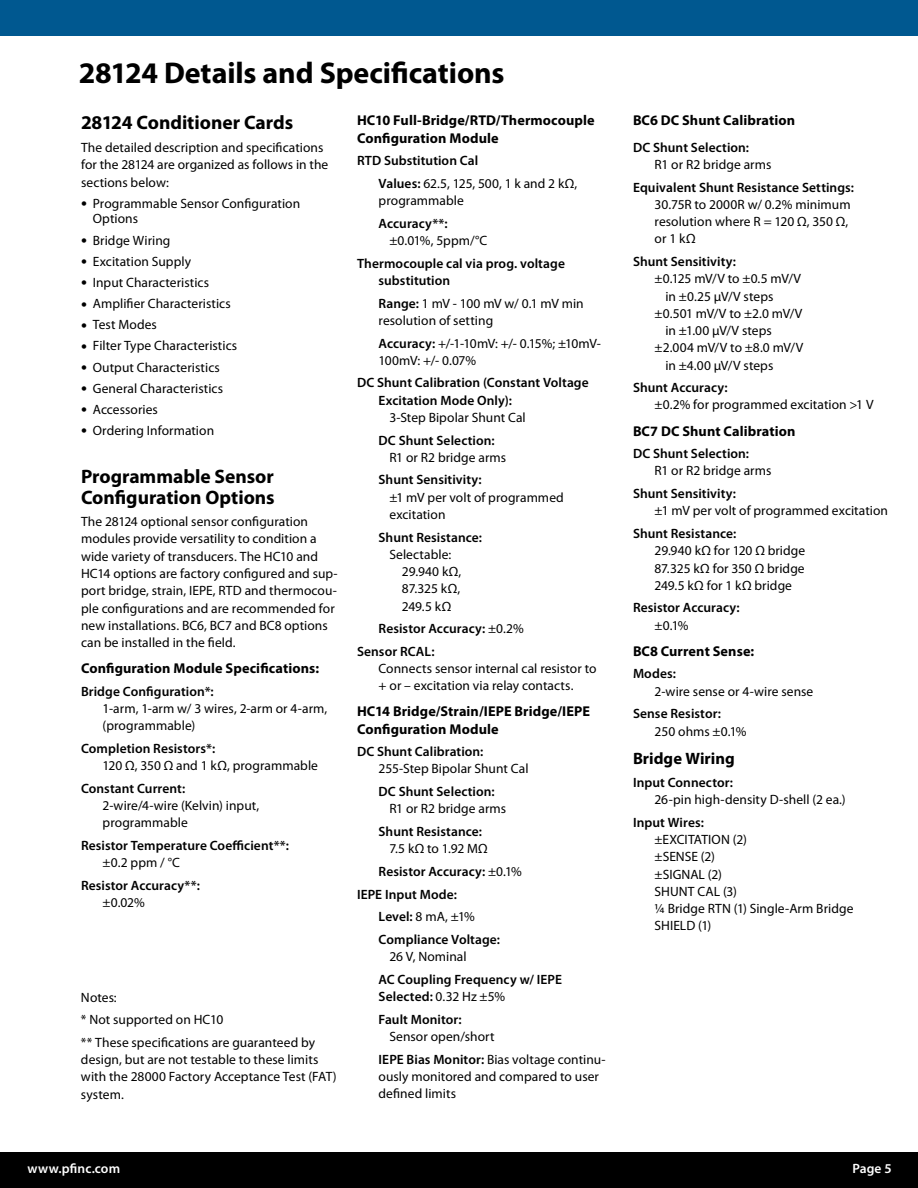
<style>
.page{position:relative;width:918px;height:1188px;background:#fff}
.page>*{position:absolute;margin:0;border:0;box-sizing:border-box;transform-origin:0 0}
.t1{font:700 30px "Myriad Pro";letter-spacing:-.005em;color:#000}
.t2{font:700 19.5px/20.2px "Myriad Pro";color:#000}
.t3{font:700 16.5px "Myriad Pro";color:#000}
.t4{font:700 14.25px/17.1px "Myriad Pro";letter-spacing:.01em;color:#000}
.t5{font:13.5px/17.2px "Myriad Pro";letter-spacing:.005em;color:#000}
.t6{font:600 13.5px/17.2px "Myriad Pro";letter-spacing:.005em;color:#000}
.t7{font:13.5px/17.2px "Myriad Pro";letter-spacing:-.03em;color:#000}
.t8{font:600 13.5px "Myriad Pro";letter-spacing:.005em;color:#fff}
.s1{font-size:21px}
.s2{font-weight:400}
.s3{font-weight:600}
</style>
<div class="page">
<div style="left:0;top:1152px;width:918px;height:36px;background:#000"></div>
<div style="left:0;top:0;width:918px;height:36px;background:#005890"></div>
<h1 class="t1" style="left:79px;top:53px;width:427px">28124 Details and Specifications</h1>
<h2 class="t2" style="left:81px;top:112px;width:214px">28124 Conditioner Cards</h2>
<p class="t5" style="left:81px;top:139px;width:249px">The detailed description and specifications for the 28124 are organized as follows in the sections below:</p>
<p class="t5" style="left:93px;top:195px;width:209px;line-height:15.8px;text-indent:-12px"><span class="s1">•</span> Programmable Sensor Configuration<br>Options</p>
<p class="t5" style="left:81px;top:231px;width:91px"><span class="s1">•</span> Bridge Wiring</p>
<p class="t5" style="left:81px;top:252px;width:112px"><span class="s1">•</span> Excitation Supply</p>
<p class="t5" style="left:81px;top:274px;width:130px"><span class="s1">•</span> Input Characteristics</p>
<p class="t5" style="left:81px;top:295px;width:151px"><span class="s1">•</span> Amplifier Characteristics</p>
<p class="t5" style="left:81px;top:316px;width:77px"><span class="s1">•</span> Test Modes</p>
<p class="t5" style="left:81px;top:337px;width:158px"><span class="s1">•</span> Filter Type Characteristics</p>
<p class="t5" style="left:81px;top:358px;width:140px"><span class="s1">•</span> Output Characteristics</p>
<p class="t5" style="left:81px;top:379px;width:144px"><span class="s1">•</span> General Characteristics</p>
<p class="t5" style="left:81px;top:400px;width:78px"><span class="s1">•</span> Accessories</p>
<p class="t5" style="left:81px;top:422px;width:135px"><span class="s1">•</span> Ordering Information</p>
<h2 class="t2" style="left:81px;top:466px;width:195px">Programmable Sensor<br>Configuration Options</h2>
<p class="t5" style="left:81px;top:513px;width:258px">The 28124 optional sensor configuration modules provide versatility to condition a wide variety of transducers. The HC10 and HC14 options are factory configured and sup&shy;port bridge, strain, IEPE, RTD and thermocou&shy;ple configurations and are recommended for new installations. BC6, BC7 and BC8 options can be installed in the field.</p>
<p class="t4" style="left:81px;top:659px;width:240px">Configuration Module Specifications:</p>
<p class="t6" style="left:81px;top:682px;width:134px">Bridge Configuration*:</p>
<p class="t5" style="left:103px;top:700px;width:226px">1-arm, 1-arm w/ 3 wires, 2-arm or 4-arm, (programmable)</p>
<p class="t6" style="left:81px;top:739px;width:136px">Completion Resistors*:</p>
<p class="t5" style="left:103px;top:757px;width:217px">120 Ω, 350 Ω and 1 kΩ, programmable</p>
<p class="t6" style="left:81px;top:779px;width:106px">Constant Current:</p>
<p class="t5" style="left:103px;top:797px;width:158px">2-wire/4-wire (Kelvin) input, programmable</p>
<p class="t6" style="left:81px;top:836px;width:209px">Resistor Temperature Coefficient**:</p>
<p class="t5" style="left:103px;top:854px;width:79px">±0.2 ppm / °C</p>
<p class="t6" style="left:81px;top:876px;width:120px">Resistor Accuracy**:</p>
<p class="t5" style="left:103px;top:894px;width:44px">±0.02%</p>
<p class="t4" style="left:357px;top:112px;width:239px">HC10 Full-Bridge/RTD/Thermocouple<br>Configuration Module</p>
<p class="t6" style="left:379px;top:149px;width:200px;line-height:22.6px;text-indent:-22px">RTD Substitution Cal<br>Values: <span class="s2">62.5, 125, 500, 1 k and 2 kΩ,</span></p>
<p class="t5" style="left:379px;top:192px;width:87px">programmable</p>
<p class="t6" style="left:379px;top:214px;width:71px">Accuracy**:</p>
<p class="t5" style="left:389px;top:232px;width:100px">±0.01%, 5ppm/°C</p>
<p class="t6" style="left:379px;top:254px;width:188px;text-indent:-22px">Thermocouple cal via prog. voltage substitution</p>
<p class="t5" style="left:379px;top:294px;width:207px"><span class="s3">Range:</span> 1 mV - 100 mV w/ 0.1 mV min resolution of setting</p>
<p class="t7" style="left:379px;top:334px;width:224px"><span class="s3">Accuracy:</span> +/-1-10mV: +/- 0.15%; ±10mV-<br>100mV: +/- 0.07%</p>
<p class="t6" style="left:379px;top:374px;width:212px;text-indent:-22px">DC Shunt Calibration (Constant Voltage<br>Excitation Mode Only):</p>
<p class="t5" style="left:389px;top:409px;width:138px">3-Step Bipolar Shunt Cal</p>
<p class="t6" style="left:379px;top:431px;width:118px">DC Shunt Selection:</p>
<p class="t5" style="left:389px;top:448px;width:118px">R1 or R2 bridge arms</p>
<p class="t6" style="left:379px;top:471px;width:105px">Shunt Sensitivity:</p>
<p class="t5" style="left:389px;top:488px;width:176px">±1 mV per volt of programmed excitation</p>
<p class="t6" style="left:379px;top:528px;width:105px">Shunt Resistance:</p>
<p class="t5" style="left:402px;top:546px;width:61px;text-indent:-13px">Selectable:<br>29.940 kΩ,<br>87.325 kΩ,<br>249.5 kΩ</p>
<p class="t6" style="left:357px;top:617px;width:168px;line-height:22.6px;text-indent:22px">Resistor Accuracy: <span class="s2">±0.2%<br></span>Sensor RCAL:</p>
<p class="t5" style="left:379px;top:660px;width:219px">Connects sensor internal cal resistor to + or – excitation via relay contacts.</p>
<p class="t4" style="left:357px;top:703px;width:235px">HC14 Bridge/Strain/IEPE Bridge/IEPE<br>Configuration Module</p>
<p class="t6" style="left:357px;top:743px;width:128px">DC Shunt Calibration:</p>
<p class="t5" style="left:379px;top:760px;width:151px">255-Step Bipolar Shunt Cal</p>
<p class="t6" style="left:379px;top:783px;width:118px">DC Shunt Selection:</p>
<p class="t5" style="left:389px;top:800px;width:118px">R1 or R2 bridge arms</p>
<p class="t6" style="left:379px;top:823px;width:105px">Shunt Resistance:</p>
<p class="t5" style="left:389px;top:840px;width:100px">7.5 kΩ to 1.92 MΩ</p>
<p class="t6" style="left:379px;top:862px;width:145px">Resistor Accuracy: <span class="s2">±0.1%</span></p>
<p class="t6" style="left:357px;top:885px;width:101px">IEPE Input Mode:</p>
<p class="t5" style="left:379px;top:908px;width:98px"><span class="s3">Level:</span> 8 mA, ±1%</p>
<p class="t6" style="left:379px;top:930px;width:123px">Compliance Voltage:</p>
<p class="t5" style="left:389px;top:948px;width:79px">26 V, Nominal</p>
<p class="t6" style="left:379px;top:970px;width:185px">AC Coupling Frequency w/ IEPE<br>Selected: <span class="s2">0.32 Hz ±5%</span></p>
<p class="t6" style="left:379px;top:1010px;width:85px">Fault Monitor:</p>
<p class="t5" style="left:379px;top:1025px;width:229px;line-height:22.6px;text-indent:11px">Sensor open/short<br><span class="s3">IEPE Bias Monitor:</span> Bias voltage continu-</p>
<p class="t5" style="left:379px;top:1068px;width:222px">ously monitored and compared to user defined limits</p>
<p class="t5" style="left:81px;top:986px;width:236px;line-height:22.6px">Notes:<br>* Not supported on HC10<br>** These specifications are guaranteed by</p>
<p class="t5" style="left:81px;top:1051px;width:257px">design, but are not testable to these limits with the 28000 Factory Acceptance Test (FAT) system.</p>
<p class="t4" style="left:633px;top:112px;width:164px">BC6 DC Shunt Calibration</p>
<p class="t6" style="left:633px;top:138px;width:118px">DC Shunt Selection:</p>
<p class="t5" style="left:655px;top:156px;width:118px">R1 or R2 bridge arms</p>
<p class="t6" style="left:633px;top:178px;width:223px">Equivalent Shunt Resistance Settings:</p>
<p class="t5" style="left:655px;top:196px;width:198px">30.75R to 2000R w/ 0.2% minimum resolution where R = 120 Ω, 350 Ω, or 1 kΩ</p>
<p class="t6" style="left:633px;top:253px;width:105px">Shunt Sensitivity:</p>
<p class="t5" style="left:655px;top:270px;width:148px">±0.125 mV/V to ±0.5 mV/V</p>
<p class="t5" style="left:665px;top:287px;width:110px">in ±0.25 µV/V steps</p>
<p class="t5" style="left:655px;top:304px;width:149px">±0.501 mV/V to ±2.0 mV/V</p>
<p class="t5" style="left:665px;top:322px;width:108px">in ±1.00 µV/V steps</p>
<p class="t5" style="left:655px;top:339px;width:150px">±2.004 mV/V to ±8.0 mV/V</p>
<p class="t5" style="left:665px;top:356px;width:109px">in ±4.00 µV/V steps</p>
<p class="t6" style="left:633px;top:379px;width:96px">Shunt Accuracy:</p>
<p class="t5" style="left:655px;top:396px;width:221px">±0.2% for programmed excitation &gt;1 V</p>
<p class="t4" style="left:633px;top:422px;width:164px">BC7 DC Shunt Calibration</p>
<p class="t6" style="left:633px;top:445px;width:118px">DC Shunt Selection:</p>
<p class="t5" style="left:655px;top:462px;width:118px">R1 or R2 bridge arms</p>
<p class="t6" style="left:633px;top:485px;width:104px">Shunt Sensitivity:</p>
<p class="t5" style="left:655px;top:502px;width:235px">±1 mV per volt of programmed excitation</p>
<p class="t6" style="left:633px;top:525px;width:105px">Shunt Resistance:</p>
<p class="t5" style="left:655px;top:542px;width:152px;text-align:justify">29.940 kΩ for 120 Ω bridge 87.325 kΩ for 350 Ω bridge 249.5 kΩ for 1 kΩ bridge</p>
<p class="t6" style="left:633px;top:599px;width:108px">Resistor Accuracy:</p>
<p class="t5" style="left:655px;top:616px;width:35px">±0.1%</p>
<p class="t4" style="left:633px;top:642px;width:123px">BC8 Current Sense:</p>
<p class="t6" style="left:633px;top:665px;width:44px">Modes:</p>
<p class="t5" style="left:655px;top:682px;width:160px">2-wire sense or 4-wire sense</p>
<p class="t6" style="left:633px;top:705px;width:89px">Sense Resistor:</p>
<p class="t5" style="left:655px;top:722px;width:94px">250 ohms ±0.1%</p>
<p class="t3" style="left:633px;top:748px;width:103px">Bridge Wiring</p>
<p class="t6" style="left:633px;top:773px;width:101px">Input Connector:</p>
<p class="t5" style="left:655px;top:791px;width:193px">26-pin high-density D-shell (2 ea.)</p>
<p class="t6" style="left:633px;top:813px;width:72px">Input Wires:</p>
<p class="t5" style="left:655px;top:831px;width:200px">±EXCITATION (2)<br>±SENSE (2)<br>±SIGNAL (2)<br>SHUNT CAL (3)<br>¼ Bridge RTN (1) Single-Arm Bridge<br>SHIELD (1)</p>
<p class="t8" style="left:28px;top:1159px;width:94px">www.pfinc.com</p>
<p class="t8" style="left:852px;top:1159px;width:41px">Page 5</p>
</div>
